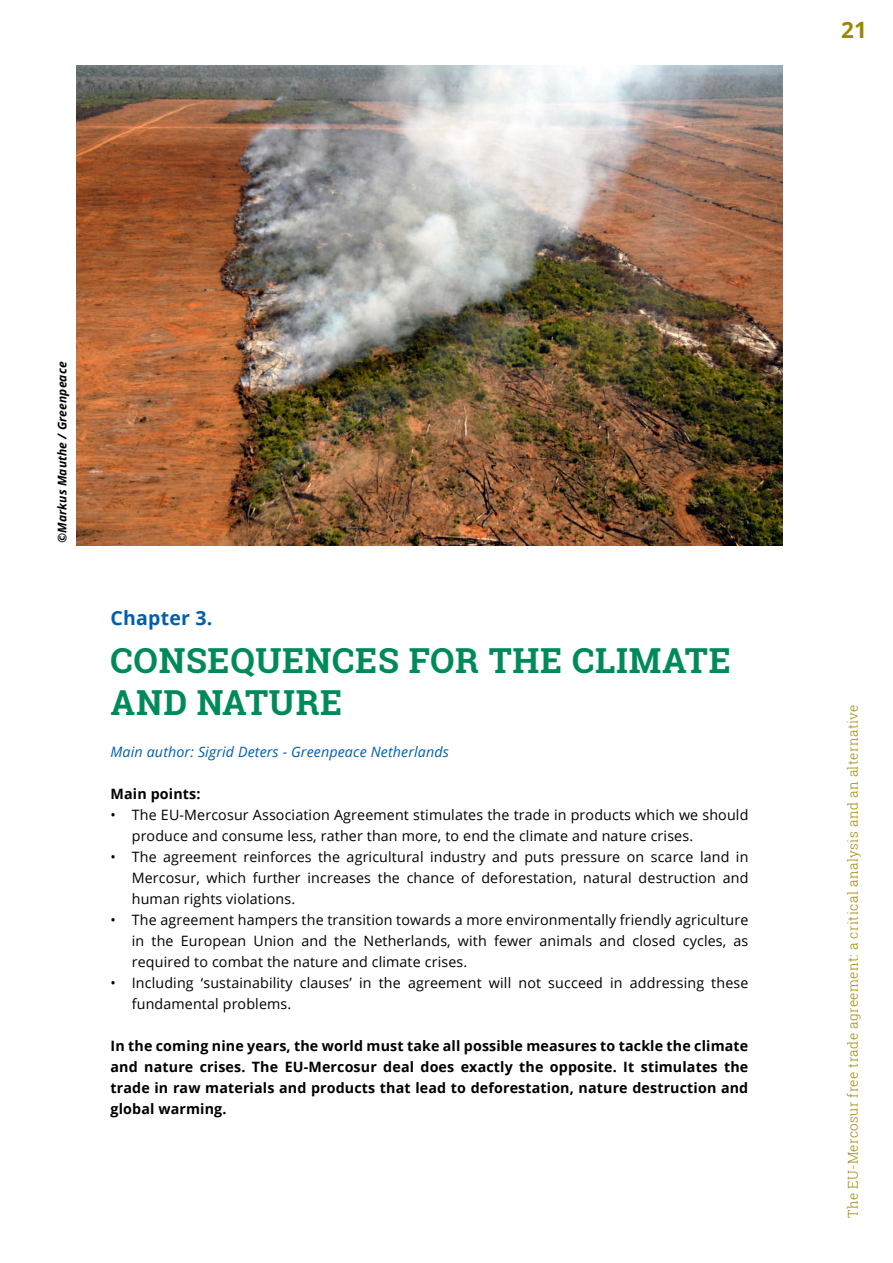
<style>
.page{position:relative;width:893px;height:1263px;background:#fff}
.page>*{position:absolute;margin:0;border:0;box-sizing:border-box;transform-origin:0 0}
.t1{font:700 34.5px/42px "Roboto Slab";letter-spacing:.02em;color:#008a5c}
.t2{font:700 22.5px "Open Sans";color:#9b8700}
.t3{font:700 19.5px "Open Sans";letter-spacing:.01em;color:#005fab}
.t4{font:14.25px/21px "Open Sans";letter-spacing:.01em;color:#000}
.t5{font:700 14.25px/21px "Open Sans";letter-spacing:.01em;color:#000;text-align:justify}
.t6{font:italic 14.25px "Open Sans";letter-spacing:.01em;color:#005fab}
.t7{font:300 13.5px "Roboto Slab";letter-spacing:.03em;color:#9b8700}
.t8{font:italic 700 12px "Open Sans";letter-spacing:.01em;color:#000}
</style>
<div class="page">
<img style="left:77px;top:66px;width:705px;height:480px">
<h2 class="t2" style="left:841px;top:14px;width:27px">21</h2>
<p class="t8" style="left:54px;top:543px;width:183px;rotate:-90deg">©Markus Mauthe / Greenpeace</p>
<h3 class="t3" style="left:111px;top:604px;width:103px">Chapter 3.</h3>
<h1 class="t1" style="left:111px;top:639px;width:622px">CONSEQUENCES FOR THE CLIMATE<br>AND NATURE</h1>
<p class="t6" style="left:111px;top:742px;width:340px">Main author: Sigrid Deters - Greenpeace Netherlands</p>
<p class="t5" style="left:111px;top:783px;width:91px">Main points:</p>
<p class="t4" style="left:132px;top:804px;width:618px;text-indent:-21px">• The EU-Mercosur Association Agreement stimulates the trade in products which we should produce and consume less, rather than more, to end the climate and nature crises.</p>
<p class="t4" style="left:132px;top:846px;width:618px;text-align:justify;text-indent:-21px">• The agreement reinforces the agricultural industry and puts pressure on scarce land in Mercosur, which further increases the chance of deforestation, natural destruction and human rights violations.</p>
<p class="t4" style="left:132px;top:909px;width:618px;text-align:justify;text-indent:-21px">• The agreement hampers the transition towards a more environmentally friendly agriculture in the European Union and the Netherlands, with fewer animals and closed cycles, as required to combat the nature and climate crises.</p>
<p class="t4" style="left:132px;top:972px;width:618px;text-indent:-21px">• Including ‘sustainability clauses’ in the agreement will not succeed in addressing these fundamental problems.</p>
<p class="t5" style="left:111px;top:1035px;width:639px">In the coming nine years, the world must take all possible measures to tackle the climate and nature crises. The EU-Mercosur deal does exactly the opposite. It stimulates the trade in raw materials and products that lead to deforestation, nature destruction and global warming.</p>
<p class="t7" style="left:844px;top:1218px;width:515px;rotate:-90deg">The EU-Mercosur free trade agreement: a critical analysis and an alternative</p>
</div>
